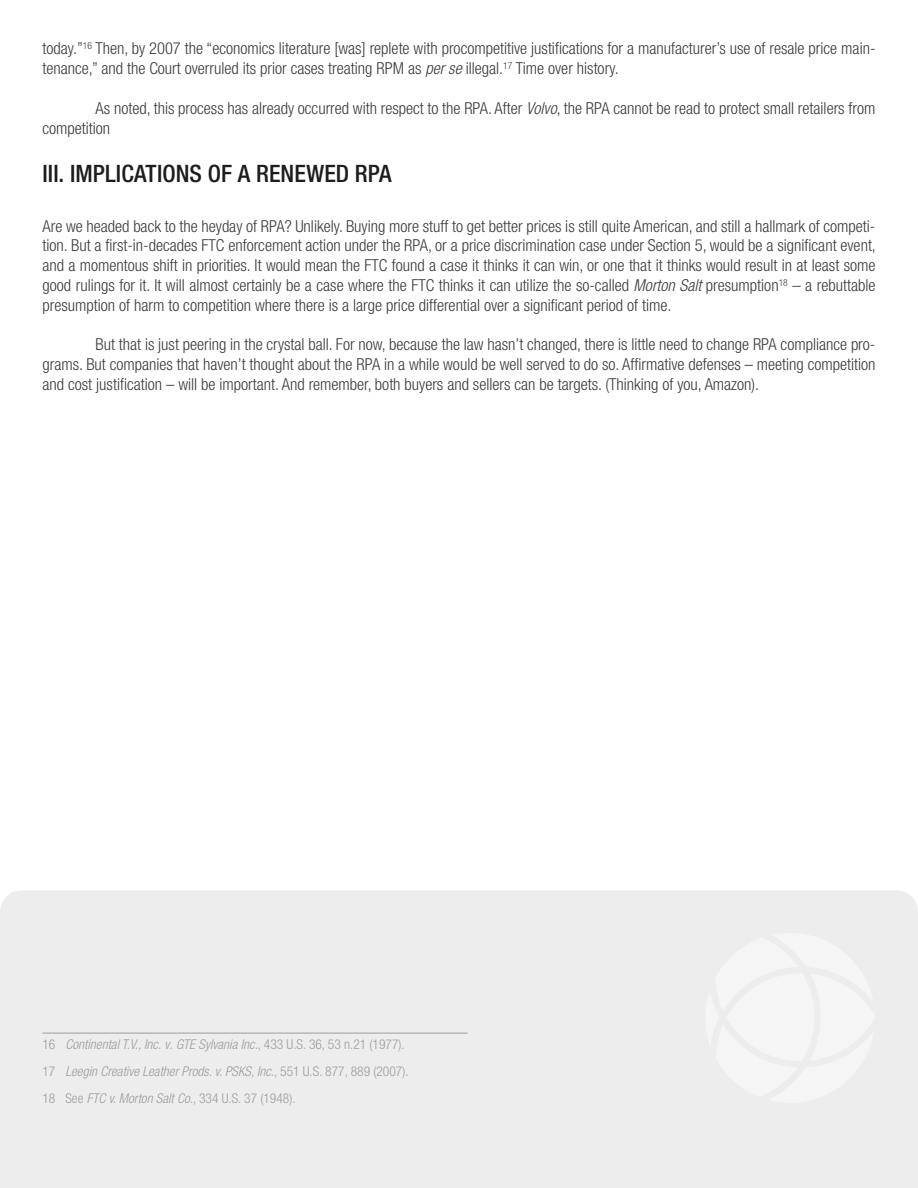
<style>
.page{position:relative;width:918px;height:1188px;background:#fff}
.page>*{position:absolute;margin:0;border:0;box-sizing:border-box;transform-origin:0 0}
.t1{font:500 condensed 24px "Helvetica Neue LT Std";letter-spacing:.005em;color:#1d1d1b}
.t2{font:300 condensed 16.5px/19.8px "Helvetica Neue LT Std";color:#3c3c3b}
.t3{font:italic 300 condensed 13.5px/26.8px "Helvetica Neue LT Std";color:#9d9d9c}
.s1{font-style:italic}
.s2{font-style:normal}
</style>
<div class="page">
<div style="left:0;top:890px;width:918px;height:298px;background:#ededed"></div>
<div style="left:705px;top:933px;width:170px;height:170px;background:#f5f5f5"></div>
<hr style="left:43px;top:1033px;width:425px;height:1px;background:#9d9d9c">
<p class="t2" style="left:43px;top:38px;width:835px">today.”<sup>16</sup> Then, by 2007 the “economics literature [was] replete with procompetitive justifications for a manufacturer’s use of resale price main&shy;tenance,” and the Court overruled its prior cases treating RPM as <span class="s1">per se</span> illegal.<sup>17</sup> Time over history.</p>
<p class="t2" style="left:43px;top:98px;width:834px;text-indent:53px">As noted, this process has already occurred with respect to the RPA. After <span class="s1">Volvo</span>, the RPA cannot be read to protect small retailers from competition</p>
<h1 class="t1" style="left:43px;top:159px;width:351px">III. IMPLICATIONS OF A RENEWED RPA</h1>
<p class="t2" style="left:43px;top:216px;width:835px;text-align:justify">Are we headed back to the heyday of RPA? Unlikely. Buying more stuff to get better prices is still quite American, and still a hallmark of competi&shy;tion. But a first-in-decades FTC enforcement action under the RPA, or a price discrimination case under Section 5, would be a significant event, and a momentous shift in priorities. It would mean the FTC found a case it thinks it can win, or one that it thinks would result in at least some good rulings for it. It will almost certainly be a case where the FTC thinks it can utilize the so-called <span class="s1">Morton Salt</span> presumption<sup>18</sup> – a rebuttable presumption of harm to competition where there is a large price differential over a significant period of time.</p>
<p class="t2" style="left:43px;top:335px;width:835px;text-align:justify;text-indent:53px">But that is just peering in the crystal ball. For now, because the law hasn’t changed, there is little need to change RPA compliance pro&shy;grams. But companies that haven’t thought about the RPA in a while would be well served to do so. Affirmative defenses – meeting competition and cost justification – will be important. And remember, both buyers and sellers can be targets. (Thinking of you, Amazon).</p>
<p class="t3" style="left:43px;top:1031px;width:368px"><span class="s2">16</span> Continental T.V., Inc. v. GTE Sylvania Inc.<span class="s2">, 433 U.S. 36, 53 n.21 (1977).<br>17</span> Leegin Creative Leather Prods. v. PSKS, Inc.<span class="s2">, 551 U.S. 877, 889 (2007).<br>18 See</span> FTC v. Morton Salt Co.<span class="s2">, 334 U.S. 37 (1948).</span></p>
</div>
